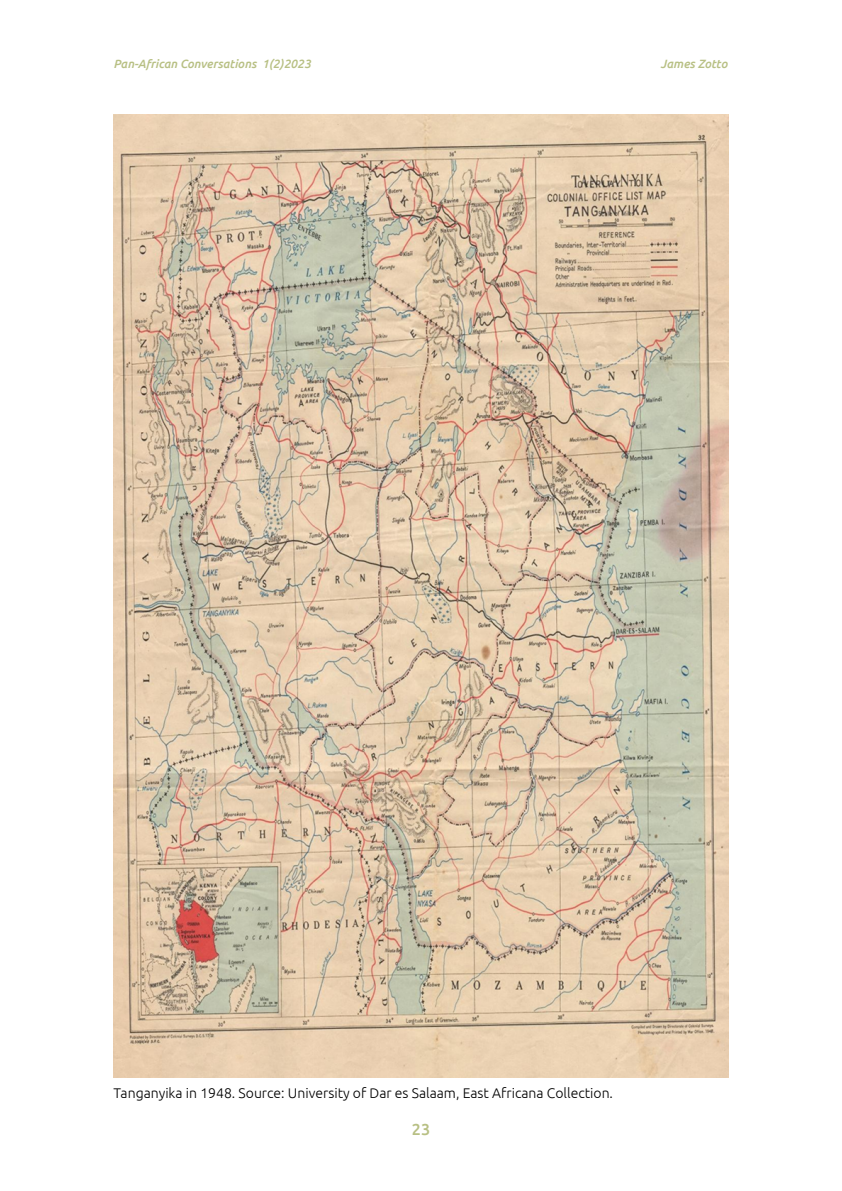
<style>
.page{position:relative;width:842px;height:1191px;background:#fff}
.page>*{position:absolute;margin:0;border:0;box-sizing:border-box;transform-origin:0 0}
.t1{font:500 16px "Ubuntu";color:#b8c084}
.t2{font:300 14px "Ubuntu";color:#000}
.t3{font:italic 500 12px "Ubuntu";color:#b8c084}
</style>
<div class="page">
<img style="left:114px;top:114px;width:615px;height:963px">
<p class="t3" style="left:113px;top:56px;width:199px">Pan-African Conversations 1(2)2023</p>
<p class="t3" style="left:661px;top:56px;width:68px">James Zotto</p>
<p class="t2" style="left:113px;top:1084px;width:501px">Tanganyika in 1948. Source: University of Dar es Salaam, East Africana Collection.</p>
<p class="t1" style="left:412px;top:1119px;width:20px">23</p>
</div>
